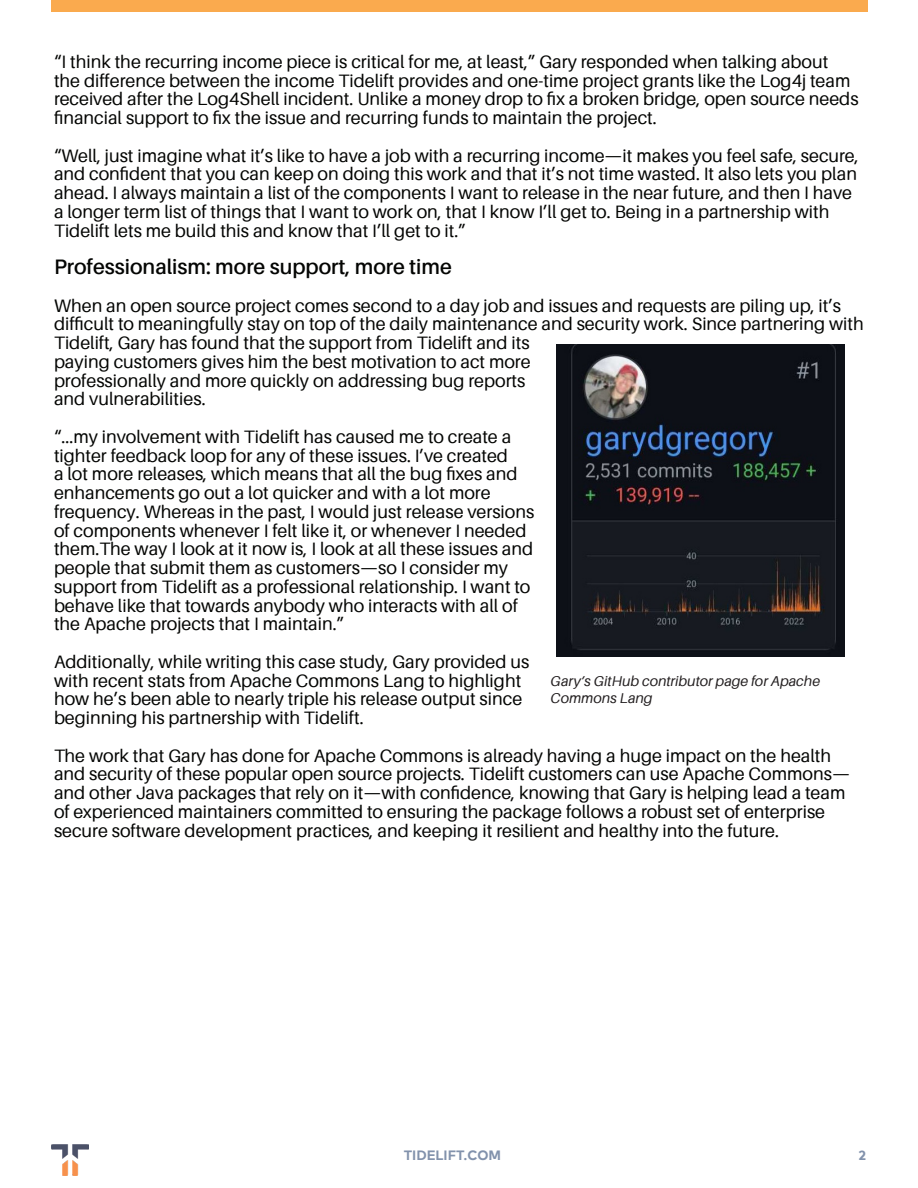
<style>
.page{position:relative;width:918px;height:1188px;background:#fff}
.page>*{position:absolute;margin:0;border:0;box-sizing:border-box;transform-origin:0 0}
.t1{font:600 21px "Aileron";color:#040503}
.t2{font:18px/18.8px "Aileron";color:#040503}
.t3{font:italic 14.25px/17.1px "Aileron";color:#231f20}
.Heading{font:700 13.5px "Typold";color:#8292ac}
</style>
<div class="page">
<img style="left:52px;top:1145px;width:36px;height:30px">
<div style="left:51px;top:0;width:816px;height:12px;background:#faaa4e"></div>
<img style="left:556px;top:344px;width:288px;height:313px">
<p class="t2" style="left:54px;top:52px;width:806px">“I think the recurring income piece is critical for me, at least,” Gary responded when talking about the difference between the income Tidelift provides and one-time project grants like the Log4j team received after the Log4Shell incident. Unlike a money drop to fix a broken bridge, open source needs financial support to fix the issue and recurring funds to maintain the project.</p>
<p class="t2" style="left:54px;top:146px;width:806px">“Well, just imagine what it’s like to have a job with a recurring income—it makes you feel safe, secure, and confident that you can keep on doing this work and that it’s not time wasted. It also lets you plan ahead. I always maintain a list of the components I want to release in the near future, and then I have a longer term list of things that I want to work on, that I know I’ll get to. Being in a partnership with Tidelift lets me build this and know that I’ll get to it.”</p>
<p class="t1" style="left:54px;top:255px;width:399px">Professionalism: more support, more time</p>
<p class="t2" style="left:54px;top:296px;width:811px">When an open source project comes second to a day job and issues and requests are piling up, it’s difficult to meaningfully stay on top of the daily maintenance and security work. Since partnering with Tidelift, Gary has found that the support from Tidelift and its<br>paying customers gives him the best motivation to act more<br>professionally and more quickly on addressing bug reports<br>and vulnerabilities.</p>
<p class="t2" style="left:54px;top:427px;width:482px">“...my involvement with Tidelift has caused me to create a tighter feedback loop for any of these issues. I’ve created<br>a lot more releases, which means that all the bug fixes and enhancements go out a lot quicker and with a lot more frequency. Whereas in the past, I would just release versions of components whenever I felt like it, or whenever I needed them.The way I look at it now is, I look at all these issues and people that submit them as customers—so I consider my support from Tidelift as a professional relationship. I want to behave like that towards anybody who interacts with all of the Apache projects that I maintain.”</p>
<p class="t2" style="left:54px;top:652px;width:477px">Additionally, while writing this case study, Gary provided us with recent stats from Apache Commons Lang to highlight how he’s been able to nearly triple his release output since beginning his partnership with Tidelift.</p>
<p class="t2" style="left:54px;top:746px;width:798px">The work that Gary has done for Apache Commons is already having a huge impact on the health and security of these popular open source projects. Tidelift customers can use Apache Commons— and other Java packages that rely on it—with confidence, knowing that Gary is helping lead a team of experienced maintainers committed to ensuring the package follows a robust set of enterprise secure software development practices, and keeping it resilient and healthy into the future.</p>
<p class="t3" style="left:550px;top:673px;width:271px">Gary’s GitHub contributor page for Apache<br>Commons Lang</p>
<p class="Heading" style="left:404px;top:1144px;width:99px">TIDELIFT.COM</p>
<p class="Heading" style="left:859px;top:1144px;width:9px">2</p>
</div>
